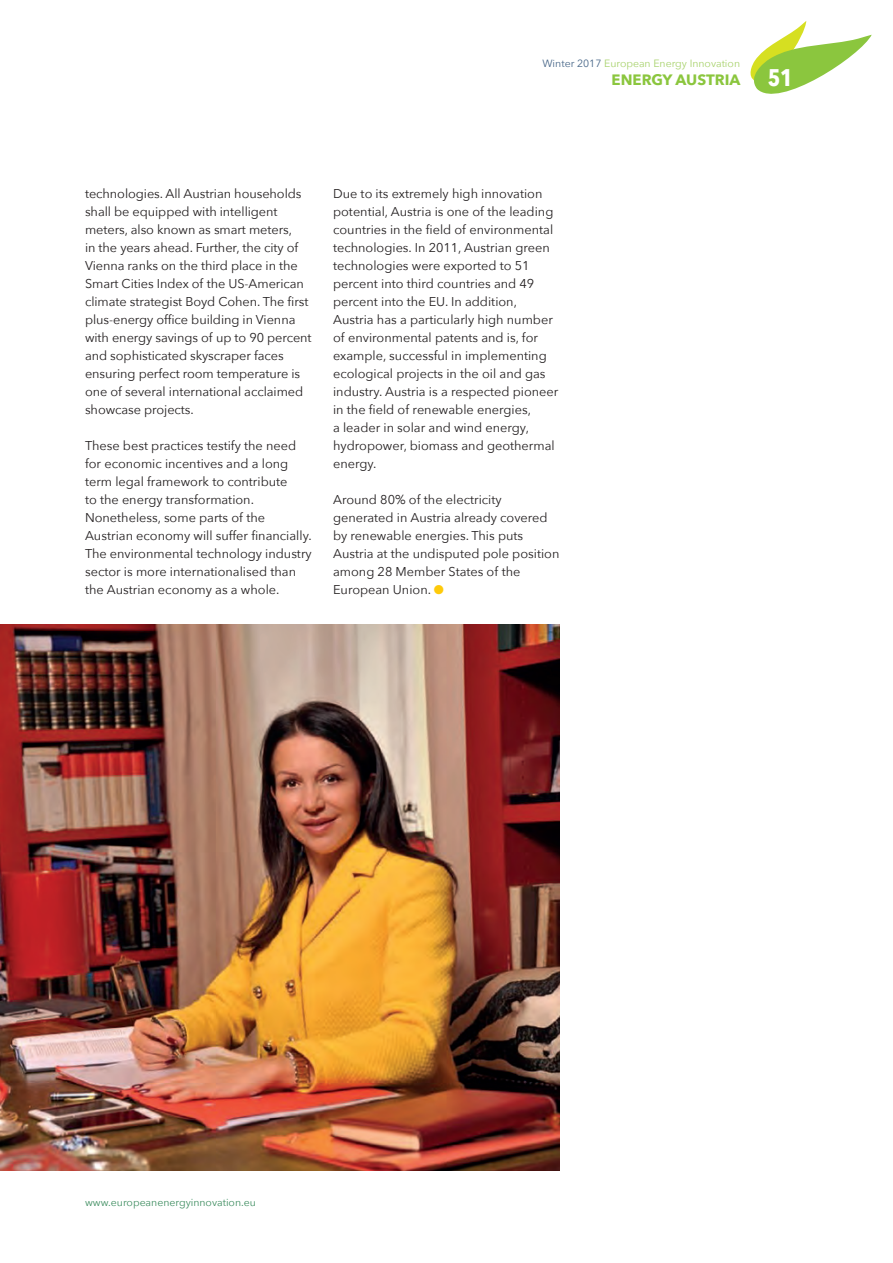
<style>
.page{position:relative;width:893px;height:1263px;background:#fff}
.page>*{position:absolute;margin:0;border:0;box-sizing:border-box;transform-origin:0 0}
.t1{font:700 24px "Avenir Next Condensed";color:#fff}
.t2{font:700 15px "Avenir Next";color:#8bc63e}
.t3{font:12.75px/18px "Avenir Next";color:#231f20}
.t4{font:10.5px "Avenir Next";color:#a8d26c}
.t5{font:10.5px "Avenir Next";color:#3f8e61}
.s1{color:#476688}
.s2{color:#feca0a}
</style>
<div class="page">
<svg style="left:750px;top:21px;width:122px;height:73px"></svg>
<img style="left:0;top:624px;width:560px;height:546px">
<p class="t4" style="left:542px;top:55px;width:199px"><span class="s1">Winter 2017</span> European Energy Innovation</p>
<p class="t2" style="left:612px;top:67px;width:130px">ENERGY AUSTRIA</p>
<p class="t1" style="left:768px;top:63px;width:27px">51</p>
<p class="t3" style="left:85px;top:184px;width:228px">technologies. All Austrian households shall be equipped with intelligent meters, also known as smart meters,<br>in the years ahead. Further, the city of Vienna ranks on the third place in the Smart Cities Index of the US-American climate strategist Boyd Cohen. The first plus-energy office building in Vienna with energy savings of up to 90 percent and sophisticated skyscraper faces ensuring perfect room temperature is one of several international acclaimed showcase projects.</p>
<p class="t3" style="left:85px;top:436px;width:228px">These best practices testify the need for economic incentives and a long term legal framework to contribute<br>to the energy transformation.<br>Nonetheless, some parts of the Austrian economy will suffer financially.<br>The environmental technology industry sector is more internationalised than the Austrian economy as a whole.</p>
<p class="t3" style="left:333px;top:184px;width:227px">Due to its extremely high innovation potential, Austria is one of the leading countries in the field of environmental technologies. In 2011, Austrian green technologies were exported to 51 percent into third countries and 49 percent into the EU. In addition, Austria has a particularly high number of environmental patents and is, for example, successful in implementing ecological projects in the oil and gas industry. Austria is a respected pioneer in the field of renewable energies,<br>a leader in solar and wind energy, hydropower, biomass and geothermal energy.</p>
<p class="t3" style="left:333px;top:490px;width:228px">Around 80% of the electricity generated in Austria already covered by renewable energies. This puts<br>Austria at the undisputed pole position among 28 Member States of the<br>European Union. <span class="s2">●</span></p>
<p class="t5" style="left:85px;top:1193px;width:172px">www.europeanenergyinnovation.eu</p>
</div>
